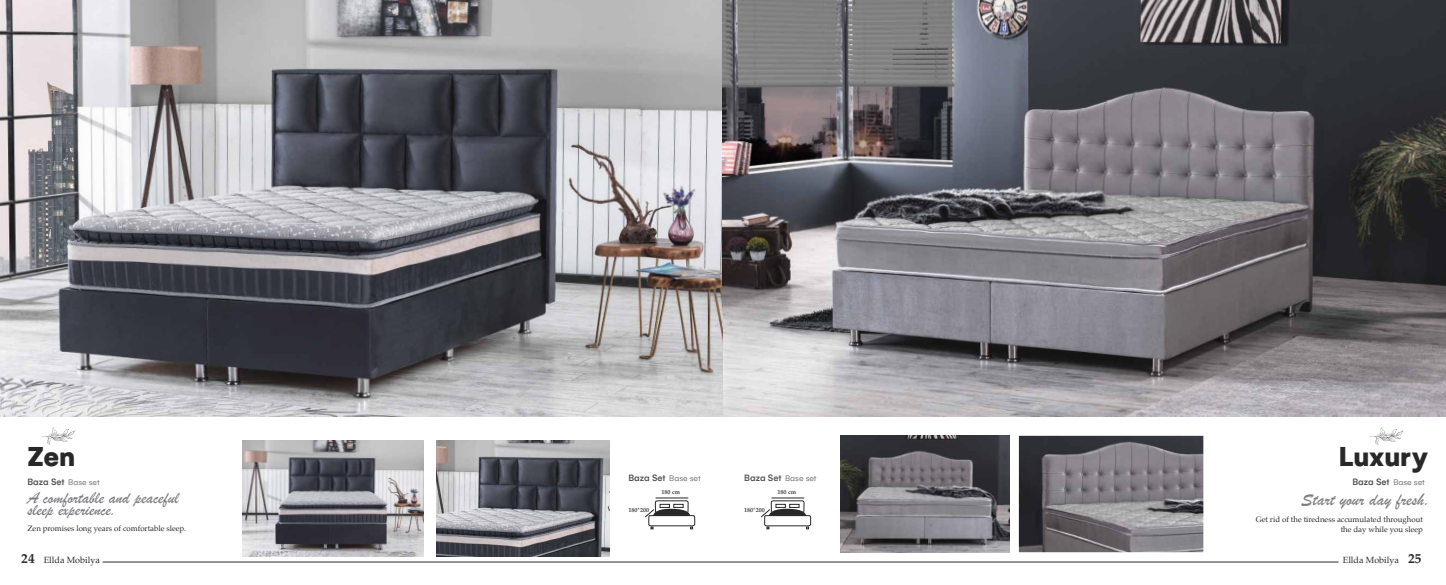
<style>
.page{position:relative;width:1446px;height:585px;background:#fff}
.page>*{position:absolute;margin:0;border:0;box-sizing:border-box;transform-origin:0 0}
.t1{font:900 29.7px "Gelion";color:#282828}
.t2{font:18.08px "Brush Script";color:#7d7e82}
.t3{font:17.25px/12.8px "Brush Script";color:#7d7e82}
.t4{font:500 9.75px "Gelion";color:#535456}
.t5{font:9px "Palatino";color:#282828}
.t6{font:7.8px/9.4px "Palatino";color:#282828;text-align:right}
.t7{font:700 6px "Palatino";color:#3d3d3e}
.s1{font-weight:400;font-size:8.85px;color:#7d7e82}
.s2{font-weight:700;font-size:13.5px}
</style>
<div class="page">
<img style="left:0;top:0;width:1446px;height:417px">
<hr style="left:103px;top:562px;width:1235px;height:1px;background:#282828">
<img style="left:242px;top:441px;width:181px;height:115px">
<img style="left:436px;top:441px;width:173px;height:115px">
<img style="left:1019px;top:436px;width:184px;height:116px">
<img style="left:840px;top:436px;width:169px;height:116px">
<svg style="left:41px;top:427px;width:35px;height:18px"></svg>
<svg style="left:1369px;top:427px;width:35px;height:18px"></svg>
<hr style="left:655px;top:498px;width:33px;height:1px;background:#282828">
<hr style="left:771px;top:498px;width:33px;height:1px;background:#282828">
<svg style="left:645px;top:500px;width:50px;height:29px"></svg>
<svg style="left:761px;top:500px;width:50px;height:29px"></svg>
<h1 class="t1" style="left:27px;top:437px;width:49px">Zen</h1>
<h1 class="t1" style="left:1338px;top:437px;width:91px">Luxury</h1>
<p class="t4" style="left:27px;top:476px;width:74px">Baza Set <span class="s1">Base set</span></p>
<p class="t4" style="left:1352px;top:476px;width:74px">Baza Set <span class="s1">Base set</span></p>
<p class="t4" style="left:628px;top:472px;width:74px">Baza Set <span class="s1">Base set</span></p>
<p class="t4" style="left:744px;top:472px;width:74px">Baza Set <span class="s1">Base set</span></p>
<p class="t7" style="left:661px;top:487px;width:20px">180 cm</p>
<p class="t7" style="left:777px;top:487px;width:20px">180 cm</p>
<h3 class="t3" style="left:27px;top:491px;width:153px">A comfortable and peaceful sleep experience.</h3>
<h2 class="t2" style="left:1301px;top:488px;width:130px">Start your day fresh.</h2>
<p class="t7" style="left:628px;top:505px;width:22px">180*200</p>
<p class="t7" style="left:744px;top:505px;width:22px">180*200</p>
<p class="t6" style="left:27px;top:523px;width:160px">Zen promises long years of comfortable sleep.</p>
<p class="t6" style="left:1255px;top:515px;width:169px">Get rid of the tiredness accumulated throughout the day while you sleep</p>
<p class="t5" style="left:21px;top:552px;width:80px"><span class="s2">24</span> Ellda Mobilya</p>
<p class="t5" style="left:1343px;top:552px;width:80px">Ellda Mobilya <span class="s2">25</span></p>
</div>
